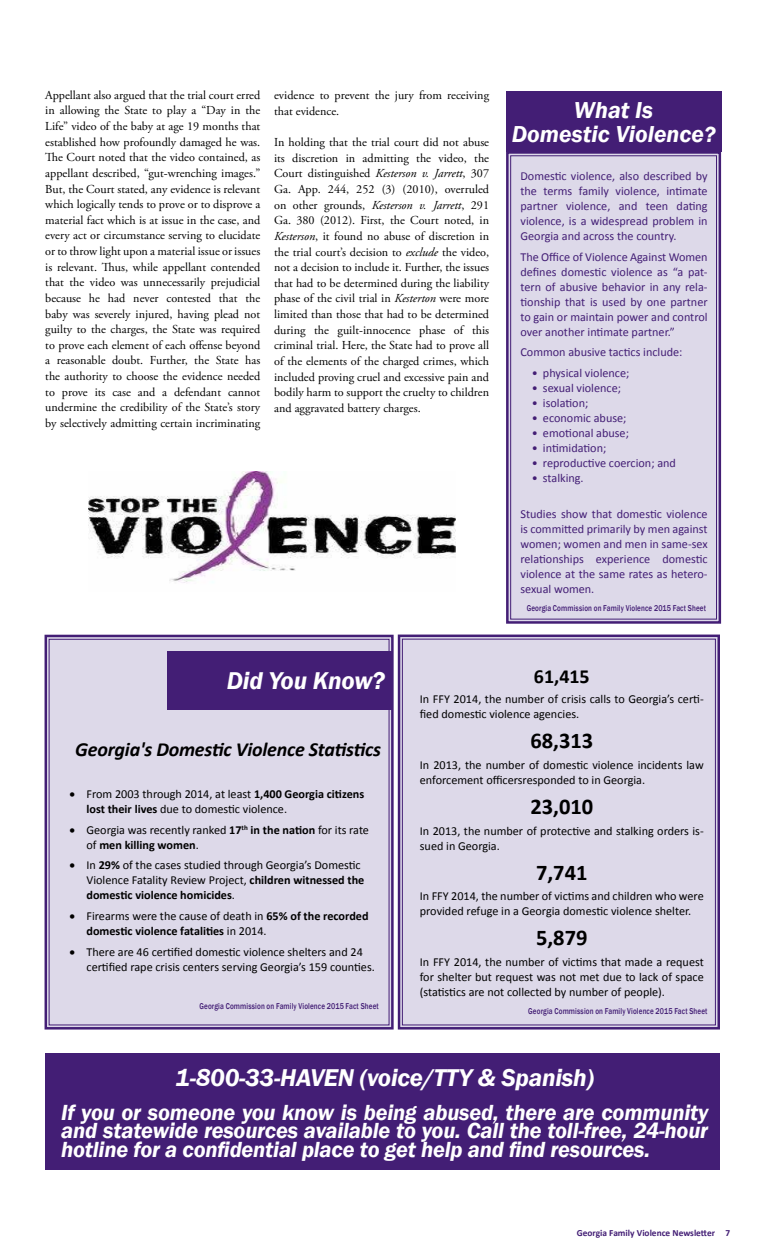
<style>
.page{position:relative;width:765px;height:1260px;background:#fff}
.page>*{position:absolute;margin:0;border:0;box-sizing:border-box;transform-origin:0 0}
.t1{font:italic 600 25px "Franklin Gothic";letter-spacing:-.01em;color:#fff}
.t2{font:italic 600 23.75px/23.8px "Franklin Gothic";color:#fff;text-align:center}
.t3{font:italic 600 22.5px/18.8px "Franklin Gothic";letter-spacing:-.01em;color:#fff;text-align:justify}
.t4{font:700 22.5px "Calibri";color:#000}
.t5{font:italic 700 20px "Calibri";letter-spacing:-.01em;color:#000}
.t6{font:700 20px "Calibri";color:#000}
.t7{font:12.25px/15.6px "Adobe Garamond Pro";color:#000;text-align:justify}
.t8{font:12.25px/15px "Calibri";color:#000}
.t9{font:12.25px/15px "Calibri";color:#431e75;text-align:justify}
.t10{font:700 12.25px/15px "Calibri";color:#000}
.t11{font:700 9.38px "Calibri";color:#431e75}
.t12{font:500 8.75px "Franklin Gothic";letter-spacing:.015em;color:#431e75;scale:.81 1}
.s1{font-style:italic}
.s2{font-size:22.5px}
.s3{font-weight:700}
.s4{font-weight:400}
</style>
<div class="page">
<div style="left:44px;top:634px;width:350px;height:396px;background:#ddd9e9"></div>
<div style="left:167px;top:651px;width:225px;height:59px;background:#431e75"></div>
<div style="left:397px;top:634px;width:323px;height:396px;background:#ddd9e9"></div>
<div style="left:402px;top:639px;width:314px;height:386px;border:1px solid #431e75"></div>
<div style="left:45px;top:1053px;width:675px;height:117px;background:#431e75"></div>
<div style="left:506px;top:150px;width:216px;height:474px;background:#ddd9e9"></div>
<div style="left:510px;top:155px;width:207px;height:465px;border:1px solid #431e75"></div>
<div style="left:506px;top:91px;width:215px;height:60px;background:#431e75"></div>
<img style="left:88px;top:471px;width:368px;height:112px">
<p class="t7" style="left:45px;top:88px;width:217px">Appellant also argued that the trial court erred in allowing the State to play a “Day in the Life” video of the baby at age 19 months that established how profoundly damaged he was.<br>The Court noted that the video contained, as appellant described, “gut-wrenching images.” But, the Court stated, any evidence is relevant which logically tends to prove or to disprove a material fact which is at issue in the case, and every act or circumstance serving to elucidate or to throw light upon a material issue or issues is relevant. Thus, while appellant contended that the video was unnecessarily prejudicial because he had never contested that the baby was severely injured, having plead not guilty to the charges, the State was required to prove each element of each offense beyond a reasonable doubt. Further, the State has the authority to choose the evidence needed to prove its case and a defendant cannot undermine the credibility of the State’s story by selectively admitting certain incriminating</p>
<p class="t7" style="left:274px;top:88px;width:217px">evidence to prevent the jury from receiving that evidence.</p>
<p class="t7" style="left:274px;top:135px;width:217px">In holding that the trial court did not abuse its discretion in admitting the video, the Court distinguished <span class="s1">Kesterson v. Jarrett</span>, 307<br>Ga. App. 244, 252 (3) (2010), overruled on other grounds, <span class="s1">Kesterson v. Jarrett</span>, 291<br>Ga. 380 (2012). First, the Court noted, in <span class="s1">Kesterson</span>, it found no abuse of discretion in the trial court’s decision to <span class="s1">exclude</span> the video, not a decision to include it. Further, the issues that had to be determined during the liability phase of the civil trial in <span class="s1">Kesterton</span> were more limited than those that had to be determined during the guilt-innocence phase of this criminal trial. Here, the State had to prove all of the elements of the charged crimes, which included proving cruel and excessive pain and bodily harm to support the cruelty to children and aggravated battery charges.</p>
<h2 class="t2" style="left:512px;top:98px;width:205px">What Is<br>Domestic Violence<span class="s2">?</span></h2>
<p class="t9" style="left:520px;top:169px;width:189px">Domestic violence, also described by the terms family violence, intimate partner violence, and teen dating violence, is a widespread problem in Georgia and across the country.</p>
<p class="t9" style="left:520px;top:249px;width:189px">The Office of Violence Against Women defines domestic violence as “a pat&shy;tern of abusive behavior in any rela&shy;tionship that is used by one partner to gain or maintain power and control over another intimate partner.”</p>
<p class="t9" style="left:520px;top:345px;width:164px">Common abusive tactics include:</p>
<p class="t9" style="left:532px;top:366px;width:99px">• physical violence;</p>
<p class="t9" style="left:532px;top:381px;width:91px">• sexual violence;</p>
<p class="t9" style="left:532px;top:396px;width:58px">• isolation;</p>
<p class="t9" style="left:532px;top:411px;width:96px">• economic abuse;</p>
<p class="t9" style="left:532px;top:426px;width:99px">• emotional abuse;</p>
<p class="t9" style="left:532px;top:441px;width:76px">• intimidation;</p>
<p class="t9" style="left:532px;top:456px;width:146px">• reproductive coercion; and</p>
<p class="t9" style="left:532px;top:471px;width:53px">• stalking.</p>
<p class="t9" style="left:520px;top:506px;width:189px">Studies show that domestic violence is committed primarily by men against women; women and men in same-sex relationships experience domestic violence at the same rates as hetero&shy;sexual women.</p>
<p class="t12" style="left:527px;top:603px;width:223px">Georgia Commission on Family Violence 2015 Fact Sheet</p>
<h1 class="t1" style="left:227px;top:665px;width:159px">Did You Know?</h1>
<h3 class="t5" style="left:75px;top:736px;width:307px">Georgia's Domestic Violence Statistics</h3>
<p class="t8" style="left:87px;top:786px;width:279px;text-indent:-17px">• From 2003 through 2014, at least <span class="s3">1,400 Georgia citizens lost their lives</span> due to domestic violence.</p>
<p class="t8" style="left:87px;top:822px;width:284px;text-indent:-17px">• Georgia was recently ranked <span class="s3">17</span><sup>th</sup> <span class="s3">in the nation</span> for its rate of <span class="s3">men killing women</span>.</p>
<p class="t8" style="left:87px;top:858px;width:279px;text-indent:-17px">• In <span class="s3">29%</span> of the cases studied through Georgia’s Domestic<br>Violence Fatality Review Project, <span class="s3">children witnessed the domestic violence homicides</span>.</p>
<p class="t10" style="left:87px;top:908px;width:284px;text-indent:-17px">• <span class="s4">Firearms were the cause of death in</span> 65% of the recorded domestic violence fatalities <span class="s4">in 2014.</span></p>
<p class="t8" style="left:87px;top:944px;width:290px;text-indent:-17px">• There are 46 certified domestic violence shelters and 24 certified rape crisis centers serving Georgia’s 159 counties.</p>
<p class="t12" style="left:200px;top:1000px;width:223px">Georgia Commission on Family Violence 2015 Fact Sheet</p>
<h3 class="t6" style="left:534px;top:663px;width:57px">61,415</h3>
<p class="t8" style="left:420px;top:692px;width:285px">In FFY 2014, the number of crisis calls to Georgia’s certi&shy;fied domestic violence agencies.</p>
<h3 class="t4" style="left:530px;top:727px;width:64px">68,313</h3>
<p class="t8" style="left:420px;top:758px;width:285px">In 2013, the number of domestic violence incidents law enforcement officersresponded to in Georgia.</p>
<h3 class="t4" style="left:530px;top:792px;width:64px">23,010</h3>
<p class="t8" style="left:420px;top:823px;width:285px">In 2013, the number of protective and stalking orders is&shy;sued in Georgia.</p>
<h3 class="t4" style="left:536px;top:858px;width:53px">7,741</h3>
<p class="t8" style="left:420px;top:889px;width:285px">In FFY 2014, the number of victims and children who were provided refuge in a Georgia domestic violence shelter.</p>
<h3 class="t4" style="left:536px;top:924px;width:53px">5,879</h3>
<p class="t8" style="left:420px;top:954px;width:285px;text-align:justify">In FFY 2014, the number of victims that made a request for shelter but request was not met due to lack of space (statistics are not collected by number of people).</p>
<p class="t12" style="left:528px;top:1005px;width:223px">Georgia Commission on Family Violence 2015 Fact Sheet</p>
<h1 class="t1" style="left:175px;top:1061px;width:420px">1-800-33-HAVEN (voice/TTY &amp; Spanish)</h1>
<h3 class="t3" style="left:61px;top:1103px;width:649px">If you or someone you know is being abused, there are community and statewide resources available to you. Call the toll-free, 24-hour hotline for a confidential place to get help and find resources.</h3>
<p class="t11" style="left:577px;top:1227px;width:155px">Georgia Family Violence Newsletter 7</p>
</div>
